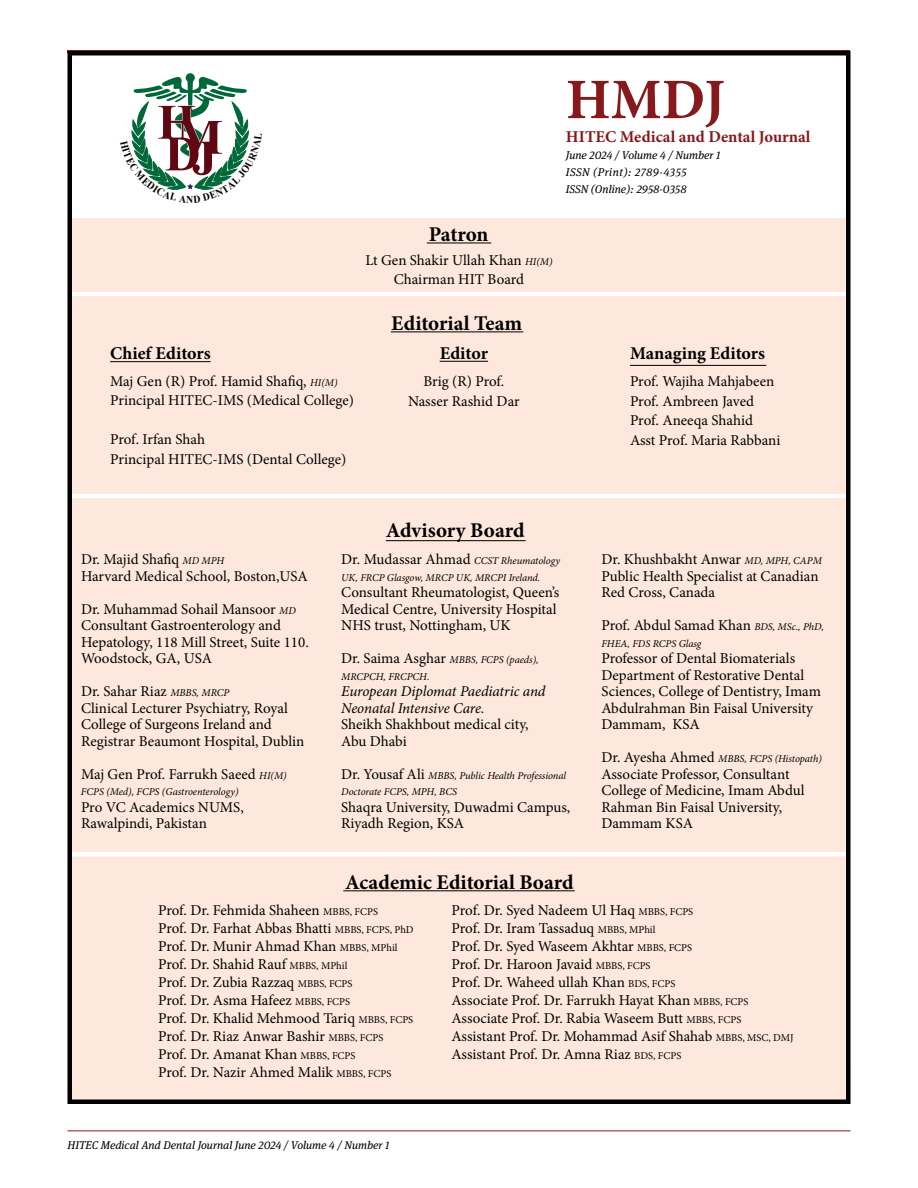
<style>
.page{position:relative;width:918px;height:1188px;background:#fff}
.page>*{position:absolute;margin:0;border:0;box-sizing:border-box;transform-origin:0 0}
.t1{font:700 57.3px "Minion Pro";color:#87181b}
.t2{font:700 21px "Minion Pro";color:#000}
.t3{font:700 18px "Minion Pro";color:#000}
.t4{font:700 16.5px "Minion Pro";color:#87181b}
.t5{font:15px/16.5px "Minion Pro";letter-spacing:-.005em;color:#000}
.t6{font:italic 15px/16.5px "Minion Pro";letter-spacing:-.01em;color:#000}
.t7{font:italic 11.25px/16.8px "Meta Serif Lf";color:#000}
.t8{font:italic 10.5px/16.5px "Minion Pro";letter-spacing:-.005em;color:#000}
.s1{font-style:italic;font-size:10.5px}
.s2{font-style:normal;font-size:15px}
.s3{font-size:10.5px}
</style>
<div class="page">
<hr style="left:68px;top:1130px;width:782px;height:1px;background:#87181b">
<hr style="left:68px;top:50px;width:782px;height:2px;background:#87181b">
<div style="left:68px;top:296px;width:782px;height:198px;background:#fee7dc"></div>
<div style="left:68px;top:498px;width:782px;height:353px;background:#fee7dc"></div>
<div style="left:68px;top:219px;width:782px;height:73px;background:#fee7dc"></div>
<div style="left:73px;top:856px;width:772px;height:243px;background:#fee7dc"></div>
<div style="left:68px;top:51px;width:782px;height:1053px;border:4px solid #000"></div>
<hr style="left:343px;top:890px;width:232px;height:1px;background:#000">
<hr style="left:427px;top:243px;width:64px;height:1px;background:#000">
<hr style="left:391px;top:332px;width:132px;height:1px;background:#000">
<hr style="left:110px;top:361px;width:101px;height:1px;background:#000">
<hr style="left:440px;top:361px;width:48px;height:1px;background:#000">
<hr style="left:630px;top:365px;width:136px;height:1px;background:#000">
<hr style="left:386px;top:540px;width:140px;height:1px;background:#000">
<svg style="left:131px;top:73px;width:118px;height:117px"></svg>
<h1 class="t1" style="left:566px;top:59px;width:161px">HMDJ</h1>
<p class="t4" style="left:566px;top:125px;width:246px">HITEC Medical and Dental Journal</p>
<p class="t7" style="left:566px;top:162px;width:122px">ISSN (Print): 2789-4355<br>ISSN (Online): 2958-0358</p>
<p class="t7" style="left:566px;top:146px;width:156px">June 2024 / Volume 4 / Number 1</p>
<p class="t3" style="left:110px;top:340px;width:102px">Chief Editors</p>
<p class="t5" style="left:110px;top:371px;width:245px;line-height:19.5px">Maj Gen (R) Prof. Hamid Shafiq, <span class="s1">HI(M)<br></span>Principal HITEC-IMS (Medical College)</p>
<p class="t5" style="left:110px;top:430px;width:238px;line-height:19.5px">Prof. Irfan Shah<br>Principal HITEC-IMS (Dental College)</p>
<h2 class="t2" style="left:429px;top:219px;width:61px">Patron</h2>
<p class="t5" style="left:365px;top:250px;width:189px;line-height:19.5px;text-align:center">Lt Gen Shakir Ullah Khan <span class="s1">HI(M)<br></span>Chairman HIT Board</p>
<h2 class="t2" style="left:391px;top:308px;width:132px">Editorial Team</h2>
<p class="t3" style="left:440px;top:340px;width:50px">Editor</p>
<p class="t5" style="left:408px;top:372px;width:113px;line-height:19.5px;text-align:center">Brig (R) Prof.<br>Nasser Rashid Dar</p>
<p class="t3" style="left:630px;top:340px;width:136px">Managing Editors</p>
<p class="t5" style="left:630px;top:372px;width:152px;line-height:19.5px">Prof. Wajiha Mahjabeen<br>Prof. Ambreen Javed<br>Prof. Aneeqa Shahid<br>Asst Prof. Maria Rabbani</p>
<p class="t5" style="left:81px;top:551px;width:228px">Dr. Majid Shafiq <span class="s1">MD MPH<br></span>Harvard Medical School, Boston,USA</p>
<p class="t5" style="left:81px;top:601px;width:229px">Dr. Muhammad Sohail Mansoor <span class="s1">MD<br></span>Consultant Gastroenterology and<br>Hepatology, 118 Mill Street, Suite 110.<br>Woodstock, GA, USA</p>
<p class="t5" style="left:81px;top:683px;width:225px">Dr. Sahar Riaz <span class="s1">MBBS, MRCP<br></span>Clinical Lecturer Psychiatry, Royal College of Surgeons Ireland and Registrar Beaumont Hospital, Dublin</p>
<p class="t5" style="left:81px;top:766px;width:207px">Maj Gen Prof. Farrukh Saeed <span class="s1">HI(M)</span></p>
<p class="t8" style="left:81px;top:784px;width:159px">FCPS (Med), FCPS (Gastroenterology)</p>
<p class="t5" style="left:81px;top:799px;width:164px">Pro VC Academics NUMS,<br>Rawalpindi, Pakistan</p>
<h2 class="t2" style="left:386px;top:515px;width:140px">Advisory Board</h2>
<p class="t5" style="left:341px;top:551px;width:220px">Dr. Mudassar Ahmad <span class="s1">CCST Rheumatology</span></p>
<p class="t8" style="left:341px;top:569px;width:201px">UK, FRCP Glasgow, MRCP UK, MRCPI Ireland.</p>
<p class="t5" style="left:341px;top:584px;width:219px">Consultant Rheumatologist, Queen’s<br>Medical Centre, University Hospital<br>NHS trust, Nottingham, UK</p>
<p class="t8" style="left:341px;top:652px;width:199px"><span class="s2">Dr. Saima Asghar</span> MBBS, FCPS (paeds),<br>MRCPCH, FRCPCH.</p>
<p class="t6" style="left:341px;top:683px;width:206px">European Diplomat Paediatric and<br>Neonatal Intensive Care.</p>
<p class="t5" style="left:341px;top:716px;width:189px">Sheikh Shakhbout medical city,<br>Abu Dhabi</p>
<p class="t8" style="left:341px;top:767px;width:226px"><span class="s2">Dr. Yousaf Ali</span> MBBS, Public Health Professional<br>Doctorate FCPS, MPH, BCS</p>
<p class="t5" style="left:341px;top:799px;width:231px">Shaqra University, Duwadmi Campus,<br>Riyadh Region, KSA</p>
<h2 class="t2" style="left:345px;top:867px;width:230px">Academic Editorial Board</h2>
<p class="t5" style="left:601px;top:551px;width:222px">Dr. Khushbakht Anwar <span class="s1">MD, MPH, CAPM<br></span>Public Health Specialist at Canadian<br>Red Cross, Canada</p>
<p class="t5" style="left:601px;top:617px;width:224px">Prof. Abdul Samad Khan <span class="s1">BDS, MSc., PhD,</span></p>
<p class="t8" style="left:601px;top:635px;width:101px">FHEA, FDS RCPS Glasg</p>
<p class="t5" style="left:601px;top:650px;width:221px">Professor of Dental Biomaterials<br>Department of Restorative Dental<br>Sciences, College of Dentistry, Imam<br>Abdulrahman Bin Faisal University<br>Dammam, KSA</p>
<p class="t8" style="left:601px;top:751px;width:222px"><span class="s2">Dr. Ayesha Ahmed</span> MBBS, FCPS (Histopath)</p>
<p class="t5" style="left:601px;top:766px;width:205px">Associate Professor, Consultant<br>College of Medicine, Imam Abdul<br>Rahman Bin Faisal University,<br>Dammam KSA</p>
<p class="t5" style="left:158px;top:901px;width:257px;line-height:18px">Prof. Dr. Fehmida Shaheen <span class="s3">MBBS, FCPS<br></span>Prof. Dr. Farhat Abbas Bhatti <span class="s3">MBBS, FCPS, PhD </span>Prof. Dr. Munir Ahmad Khan <span class="s3">MBBS, MPhil </span>Prof. Dr. Shahid Rauf <span class="s3">MBBS, MPhil<br></span>Prof. Dr. Zubia Razzaq <span class="s3">MBBS, FCPS<br></span>Prof. Dr. Asma Hafeez <span class="s3">MBBS, FCPS<br></span>Prof. Dr. Khalid Mehmood Tariq <span class="s3">MBBS, FCPS </span>Prof. Dr. Riaz Anwar Bashir <span class="s3">MBBS, FCPS </span>Prof. Dr. Amanat Khan <span class="s3">MBBS, FCPS<br></span>Prof. Dr. Nazir Ahmed Malik <span class="s3">MBBS, FCPS</span></p>
<p class="t5" style="left:452px;top:901px;width:344px;line-height:18px">Prof. Dr. Syed Nadeem Ul Haq <span class="s3">MBBS, FCPS<br></span>Prof. Dr. Iram Tassaduq <span class="s3">MBBS, MPhil<br></span>Prof. Dr. Syed Waseem Akhtar <span class="s3">MBBS, FCPS<br></span>Prof. Dr. Haroon Javaid <span class="s3">MBBS, FCPS<br></span>Prof. Dr. Waheed ullah Khan <span class="s3">BDS, FCPS<br></span>Associate Prof. Dr. Farrukh Hayat Khan <span class="s3">MBBS, FCPS </span>Associate Prof. Dr. Rabia Waseem Butt <span class="s3">MBBS, FCPS </span>Assistant Prof. Dr. Mohammad Asif Shahab <span class="s3">MBBS, MSC, DMJ </span>Assistant Prof. Dr. Amna Riaz <span class="s3">BDS, FCPS</span></p>
<p class="t7" style="left:68px;top:1135px;width:323px">HITEC Medical And Dental Journal June 2024 / Volume 4 / Number 1</p>
</div>
